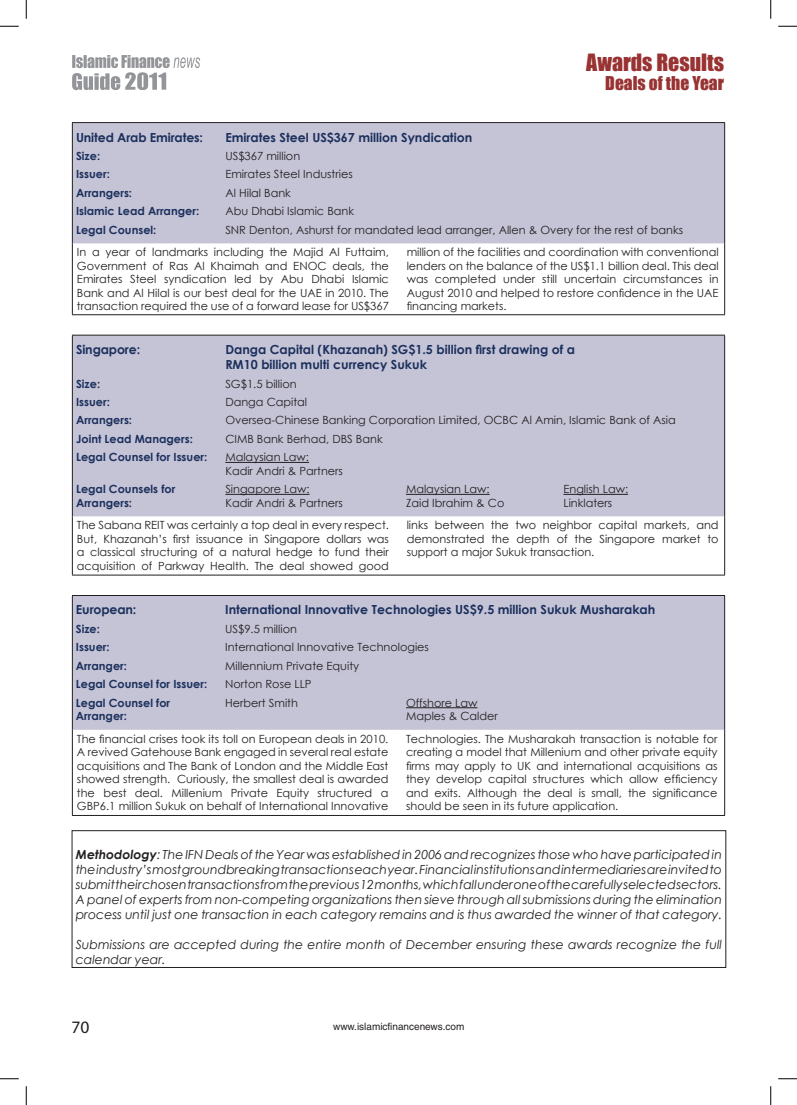
<style>
.page{position:relative;width:797px;height:1105px;background:#fff}
.page>*{position:absolute;margin:0;border:0;box-sizing:border-box;transform-origin:0 0}
.t1{font:21.88px "Impact";color:#993232}
.t2{font:17.5px "Impact";color:#993232}
.t3{font:17.5px "Myriad Pro";color:#231f20}
._1st_Paragraph{font:italic 12.5px/15px "Century Gothic";color:#231f20;text-align:justify}
.t4{font:700 12.5px/15px "Century Gothic";color:#1c305c}
.t5{font:11.25px/13.5px "Century Gothic";color:#231f20;text-align:justify}
.t6{font:700 11.25px/13.5px "Century Gothic";color:#1c305c}
.t7{font:10px "Helvetica LT Std";color:#231f20}
.s1{font-weight:700}
</style>
<div class="page">
<svg style="left:72px;top:55px;width:128px;height:35px"></svg>
<svg style="left:72px;top:123px;width:652px;height:607px;fill:#c5c4d7"></svg>
<hr style="left:72px;top:122px;width:653px;height:1px;background:#231f20">
<hr style="left:72px;top:123px;width:1px;height:120px;background:#231f20">
<hr style="left:724px;top:123px;width:1px;height:120px;background:#231f20">
<hr style="left:72px;top:314px;width:653px;height:1px;background:#231f20">
<hr style="left:72px;top:335px;width:653px;height:1px;background:#231f20">
<hr style="left:72px;top:335px;width:1px;height:181px;background:#231f20">
<hr style="left:724px;top:335px;width:1px;height:181px;background:#231f20">
<hr style="left:72px;top:575px;width:653px;height:1px;background:#231f20">
<hr style="left:72px;top:595px;width:653px;height:1px;background:#231f20">
<hr style="left:72px;top:596px;width:1px;height:134px;background:#231f20">
<hr style="left:724px;top:596px;width:1px;height:134px;background:#231f20">
<hr style="left:72px;top:815px;width:653px;height:1px;background:#231f20">
<hr style="left:72px;top:243px;width:1px;height:71px;background:#231f20">
<hr style="left:724px;top:243px;width:1px;height:71px;background:#231f20">
<hr style="left:72px;top:516px;width:1px;height:59px;background:#231f20">
<hr style="left:724px;top:516px;width:1px;height:59px;background:#231f20">
<hr style="left:72px;top:730px;width:1px;height:85px;background:#231f20">
<hr style="left:724px;top:730px;width:1px;height:85px;background:#231f20">
<hr style="left:225px;top:462px;width:84px;height:1px;background:#231f20">
<hr style="left:225px;top:494px;width:84px;height:1px;background:#231f20">
<hr style="left:406px;top:494px;width:83px;height:1px;background:#231f20">
<hr style="left:563px;top:494px;width:65px;height:1px;background:#231f20">
<hr style="left:406px;top:707px;width:71px;height:1px;background:#231f20">
<div style="left:72px;top:830px;width:654px;height:138px;border:1px solid #231f20"></div>
<svg style="left:0;top:25px;width:19px;height:2px"></svg>
<svg style="left:778px;top:25px;width:19px;height:2px"></svg>
<svg style="left:0;top:1078px;width:19px;height:1px"></svg>
<svg style="left:778px;top:1078px;width:19px;height:1px"></svg>
<svg style="left:25px;top:0;width:2px;height:19px"></svg>
<svg style="left:25px;top:1086px;width:2px;height:19px"></svg>
<svg style="left:770px;top:0;width:1px;height:19px"></svg>
<svg style="left:770px;top:1086px;width:1px;height:19px"></svg>
<p class="t1" style="left:586px;top:46px;width:139px">Awards Results</p>
<p class="t2" style="left:605px;top:70px;width:120px">Deals of the Year</p>
<p class="t4" style="left:76px;top:129px;width:128px">United Arab Emirates:</p>
<p class="t4" style="left:225px;top:129px;width:248px">Emirates Steel US$367 million Syndication</p>
<p class="t6" style="left:76px;top:149px;width:26px">Size:</p>
<p class="t5" style="left:225px;top:149px;width:76px">US$367 million</p>
<p class="t6" style="left:76px;top:167px;width:35px">Issuer:</p>
<p class="t5" style="left:225px;top:167px;width:129px">Emirates Steel Industries</p>
<p class="t6" style="left:76px;top:186px;width:58px">Arrangers:</p>
<p class="t5" style="left:225px;top:186px;width:67px">Al Hilal Bank</p>
<p class="t6" style="left:76px;top:204px;width:125px">Islamic Lead Arranger:</p>
<p class="t5" style="left:225px;top:204px;width:130px">Abu Dhabi Islamic Bank</p>
<p class="t6" style="left:76px;top:222px;width:82px">Legal Counsel:</p>
<p class="t5" style="left:225px;top:223px;width:459px">SNR Denton, Ashurst for mandated lead arranger, Allen &amp; Overy for the rest of banks</p>
<p class="t5" style="left:77px;top:245px;width:313px">In a year of landmarks including the Majid Al Futtaim, Government of Ras Al Khaimah and ENOC deals, the Emirates Steel syndication led by Abu Dhabi Islamic Bank and Al Hilal is our best deal for the UAE in 2010. The transaction required the use of a forward lease for US$367</p>
<p class="t5" style="left:406px;top:245px;width:313px">million of the facilities and coordination with conventional lenders on the balance of the US$1.1 billion deal. This deal was completed under still uncertain circumstances in August 2010 and helped to restore confidence in the UAE financing markets.</p>
<p class="t4" style="left:76px;top:341px;width:66px">Singapore:</p>
<p class="t4" style="left:225px;top:341px;width:351px">Danga Capital (Khazanah) SG$1.5 billion first drawing of a<br>RM10 billion multi currency Sukuk</p>
<p class="t6" style="left:76px;top:376px;width:26px">Size:</p>
<p class="t5" style="left:225px;top:377px;width:73px">SG$1.5 billion</p>
<p class="t6" style="left:76px;top:395px;width:35px">Issuer:</p>
<p class="t5" style="left:225px;top:395px;width:83px">Danga Capital</p>
<p class="t6" style="left:76px;top:413px;width:58px">Arrangers:</p>
<p class="t5" style="left:225px;top:413px;width:452px">Oversea-Chinese Banking Corporation Limited, OCBC Al Amin, Islamic Bank of Asia</p>
<p class="t6" style="left:76px;top:432px;width:118px">Joint Lead Managers:</p>
<p class="t5" style="left:225px;top:432px;width:159px">CIMB Bank Berhad, DBS Bank</p>
<p class="t6" style="left:76px;top:450px;width:133px">Legal Counsel for Issuer:</p>
<p class="t5" style="left:225px;top:450px;width:119px">Malaysian Law:<br>Kadir Andri &amp; Partners</p>
<p class="t6" style="left:76px;top:482px;width:101px">Legal Counsels for<br>Arrangers:</p>
<p class="t5" style="left:225px;top:482px;width:119px">Singapore Law:<br>Kadir Andri &amp; Partners</p>
<p class="t5" style="left:406px;top:482px;width:100px">Malaysian Law:<br>Zaid Ibrahim &amp; Co</p>
<p class="t5" style="left:563px;top:482px;width:66px">English Law:<br>Linklaters</p>
<p class="t5" style="left:77px;top:518px;width:313px">The Sabana REIT was certainly a top deal in every respect.<br>But, Khazanah’s first issuance in Singapore dollars was a classical structuring of a natural hedge to fund their acquisition of Parkway Health. The deal showed good</p>
<p class="t5" style="left:406px;top:518px;width:313px">links between the two neighbor capital markets, and demonstrated the depth of the Singapore market to support a major Sukuk transaction.</p>
<p class="t4" style="left:76px;top:602px;width:62px">European:</p>
<p class="t4" style="left:225px;top:602px;width:432px">International Innovative Technologies US$9.5 million Sukuk Musharakah</p>
<p class="t6" style="left:76px;top:622px;width:26px">Size:</p>
<p class="t5" style="left:225px;top:622px;width:73px">US$9.5 million</p>
<p class="t6" style="left:76px;top:640px;width:35px">Issuer:</p>
<p class="t5" style="left:225px;top:640px;width:205px">International Innovative Technologies</p>
<p class="t6" style="left:76px;top:658px;width:53px">Arranger:</p>
<p class="t5" style="left:225px;top:659px;width:135px">Millennium Private Equity</p>
<p class="t6" style="left:76px;top:677px;width:133px">Legal Counsel for Issuer:</p>
<p class="t5" style="left:225px;top:677px;width:88px">Norton Rose LLP</p>
<p class="t6" style="left:76px;top:695px;width:96px">Legal Counsel for<br>Arranger:</p>
<p class="t5" style="left:225px;top:696px;width:74px">Herbert Smith</p>
<p class="t5" style="left:406px;top:696px;width:93px">Offshore Law<br>Maples &amp; Calder</p>
<p class="t5" style="left:77px;top:732px;width:313px">The financial crises took its toll on European deals in 2010.<br>A revived Gatehouse Bank engaged in several real estate acquisitions and The Bank of London and the Middle East showed strength. Curiously, the smallest deal is awarded the best deal. Millenium Private Equity structured a GBP6.1 million Sukuk on behalf of International Innovative</p>
<p class="t5" style="left:406px;top:732px;width:313px">Technologies. The Musharakah transaction is notable for creating a model that Millenium and other private equity firms may apply to UK and international acquisitions as they develop capital structures which allow efficiency and exits. Although the deal is small, the significance should be seen in its future application.</p>
<p class="_1st_Paragraph" style="left:76px;top:846px;width:648px"><span class="s1">Methodology</span>: The IFN Deals of the Year was established in 2006 and recognizes those who have participated in the industry’s most groundbreaking transactions each year. Financial institutions and intermediaries are invited to submit their chosen transactions from the previous 12 months, which fall under one of the carefully selected sectors.<br>A panel of experts from non-competing organizations then sieve through all submissions during the elimination process until just one transaction in each category remains and is thus awarded the winner of that category.</p>
<p class="_1st_Paragraph" style="left:76px;top:936px;width:648px">Submissions are accepted during the entire month of December ensuring these awards recognize the full calendar year.</p>
<h2 class="t3" style="left:71px;top:1016px;width:19px">70</h2>
<p class="t7" style="left:333px;top:1020px;width:133px">www.islamicfinancenews.com</p>
</div>
